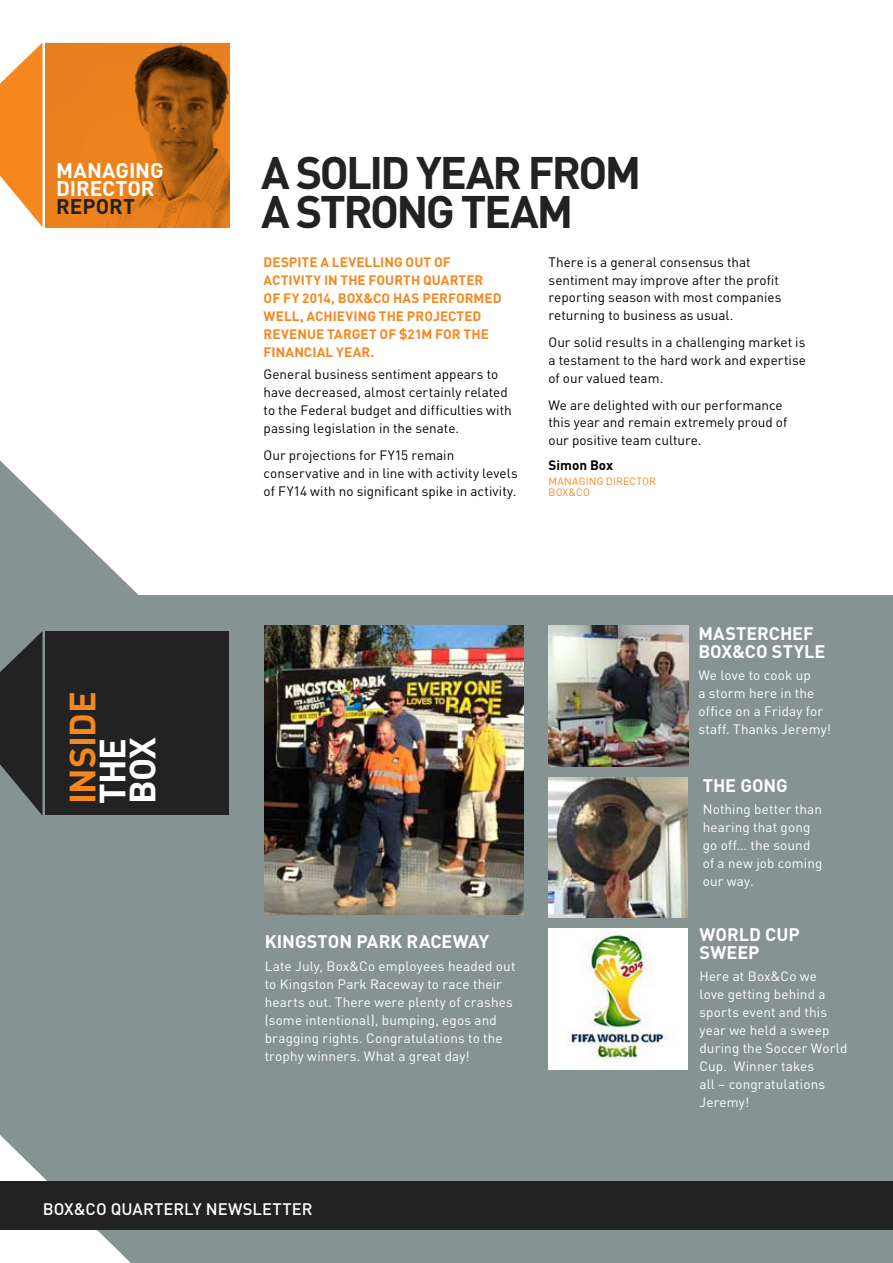
<style>
.page{position:relative;width:893px;height:1263px;background:#fff}
.page>*{position:absolute;margin:0;border:0;box-sizing:border-box;transform-origin:0 0}
.t1{font:700 45px/39px "DIN";letter-spacing:-.055em;color:#222223}
.t2{font:700 36px "DIN";letter-spacing:-.01em;color:#f6871f}
.t3{font:700 36px/30px "DIN";letter-spacing:-.01em;color:#fff}
.t4{font:700 21px/18px "DIN";letter-spacing:-.005em;color:#fff}
.t5{font:700 21px "DIN";color:#222223}
.t6{font:700 18px/18px "DIN";color:#fff}
.t7{font:500 16.5px "DIN";letter-spacing:.01em;color:#fff}
.t8{font:13.5px/18px "DIN";color:#000}
.t9{font:13.5px/18px "DIN";letter-spacing:.01em;color:#fff}
.t10{font:700 13.5px/18px "DIN";letter-spacing:.005em;color:#f6871f}
.t11{font:700 13.5px "DIN";color:#000}
.t12{font:10.5px/10.5px "DIN";letter-spacing:.03em;color:#f6871f}
</style>
<div class="page">
<svg style="left:0;top:460px;width:138px;height:803px;background:#95a2a1"></svg>
<div style="left:138px;top:595px;width:755px;height:668px;background:#859493"></div>
<svg style="left:45px;top:43px;width:184px;height:184px;background:#ca6f19"></svg>
<div style="left:45px;top:631px;width:183px;height:184px;background:#222223"></div>
<img style="left:265px;top:625px;width:258px;height:290px">
<img style="left:549px;top:777px;width:139px;height:141px">
<img style="left:549px;top:625px;width:140px;height:141px">
<svg style="left:0;top:1135px;width:131px;height:128px"></svg>
<div style="left:0;top:1181px;width:893px;height:49px;background:#222223"></div>
<svg style="left:0;top:43px;width:43px;height:184px"></svg>
<svg style="left:0;top:631px;width:43px;height:185px;background:#3b3f40"></svg>
<img style="left:549px;top:929px;width:139px;height:140px">
<h3 class="t4" style="left:56px;top:160px;width:109px">MANAGING<br>DIRECTOR</h3>
<h3 class="t5" style="left:56px;top:192px;width:80px">REPORT</h3>
<h2 class="t2" style="left:59px;top:804px;width:114px;rotate:-90deg">INSIDE</h2>
<h2 class="t3" style="left:96px;top:804px;width:69px;rotate:-90deg">THE<br>BOX</h2>
<h1 class="t1" style="left:261px;top:152px;width:382px">A SOLID YEAR FROM<br>A STRONG TEAM</h1>
<p class="t10" style="left:264px;top:252px;width:240px">DESPITE A LEVELLING OUT OF<br>ACTIVITY IN THE FOURTH QUARTER<br>OF FY 2014, BOX&amp;CO HAS PERFORMED<br>WELL, ACHIEVING THE PROJECTED<br>REVENUE TARGET OF $21M FOR THE<br>FINANCIAL YEAR.</p>
<p class="t8" style="left:264px;top:365px;width:250px">General business sentiment appears to have decreased, almost certainly related to the Federal budget and difficulties with passing legislation in the senate.</p>
<p class="t8" style="left:264px;top:445px;width:256px">Our projections for FY15 remain conservative and in line with activity levels of FY14 with no significant spike in activity.</p>
<p class="t8" style="left:548px;top:252px;width:234px">There is a general consensus that sentiment may improve after the profit reporting season with most companies returning to business as usual.</p>
<p class="t8" style="left:548px;top:333px;width:259px;text-align:justify">Our solid results in a challenging market is a testament to the hard work and expertise of our valued team.</p>
<p class="t8" style="left:548px;top:395px;width:240px">We are delighted with our performance this year and remain extremely proud of our positive team culture.</p>
<p class="t11" style="left:548px;top:456px;width:66px">SIMON BOX</p>
<p class="t12" style="left:549px;top:476px;width:75px">Managing Director<br>Box&amp;Co</p>
<h3 class="t6" style="left:265px;top:932px;width:226px">KINGSTON PARK RACEWAY</h3>
<p class="t9" style="left:265px;top:956px;width:252px">Late July, Box&amp;Co employees headed out to Kingston Park Raceway to race their hearts out. There were plenty of crashes (some intentional), bumping, egos and bragging rights. Congratulations to the trophy winners. What a great day!</p>
<h3 class="t6" style="left:698px;top:624px;width:129px">MASTERCHEF<br>BOX&amp;CO STYLE</h3>
<p class="t9" style="left:698px;top:666px;width:134px">We love to cook up<br>a storm here in the office on a Friday for staff. Thanks Jeremy!</p>
<h3 class="t6" style="left:703px;top:776px;width:87px">THE GONG</h3>
<p class="t9" style="left:703px;top:800px;width:121px">Nothing better than hearing that gong go off… the sound of a new job coming our way.</p>
<h3 class="t6" style="left:699px;top:925px;width:102px">WORLD CUP<br>SWEEP</h3>
<p class="t9" style="left:699px;top:967px;width:149px">Here at Box&amp;Co we<br>love getting behind a sports event and this year we held a sweep during the Soccer World<br>Cup. Winner takes<br>all – congratulations<br>Jeremy!</p>
<p class="t7" style="left:43px;top:1198px;width:271px">BOX&amp;CO QUARTERLY NEWSLETTER</p>
</div>
